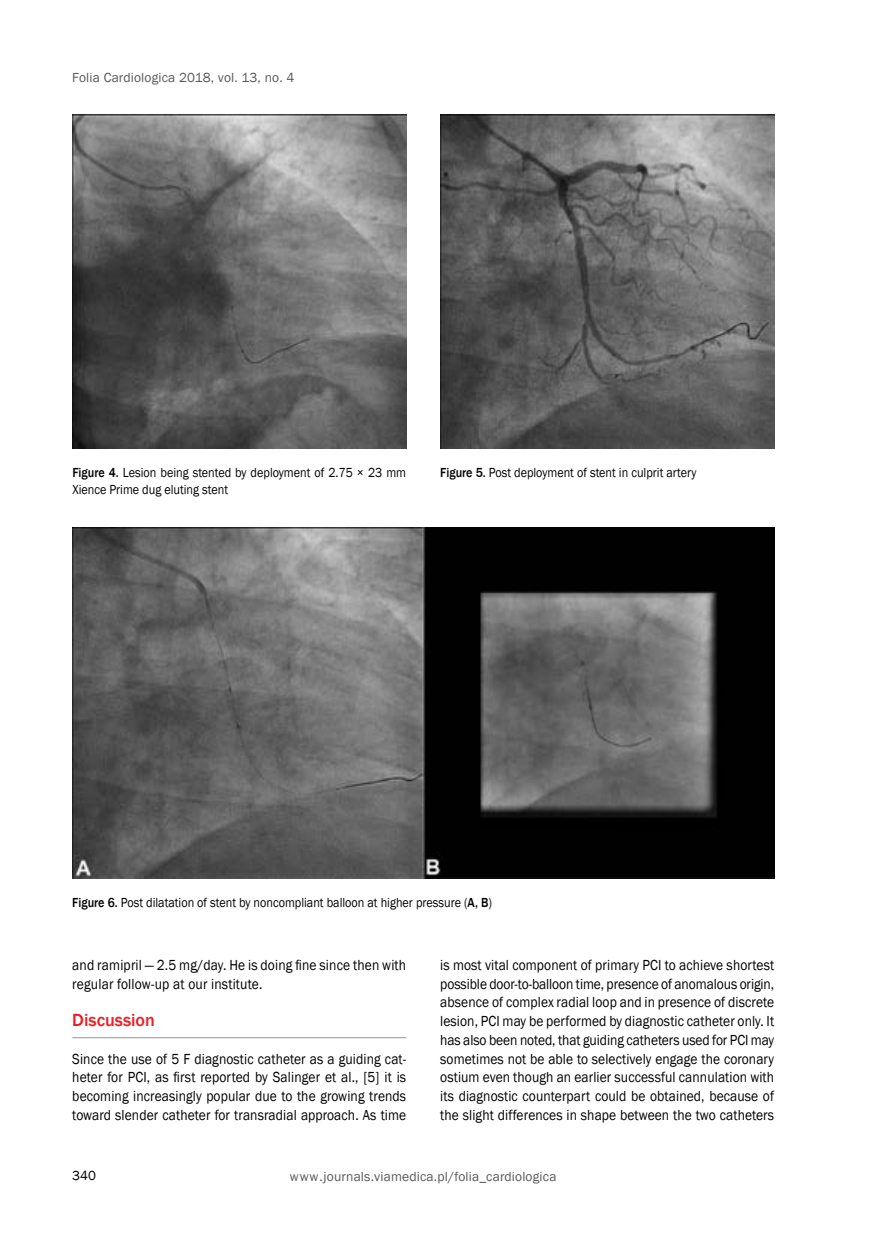
<style>
.page{position:relative;width:872px;height:1234px;background:#fff}
.page>*{position:absolute;margin:0;border:0;box-sizing:border-box;transform-origin:0 0}
.t1{font:500 18px "Franklin Gothic";color:#ed1d24}
.t2{font:15px/18.8px "Franklin Gothic";letter-spacing:.01em;color:#000;text-align:justify;scale:.9 1}
.t3{font:13.5px/17.2px "Franklin Gothic";color:#000;scale:.9 1}
.t4{font:13.5px "Franklin Gothic";letter-spacing:.01em;color:#58595b}
.t5{font:13.5px "Franklin Gothic";color:#000}
.s1{font-weight:500}
</style>
<div class="page">
<hr style="left:72px;top:1037px;width:334px;height:1px;background:#939598">
<img style="left:72px;top:115px;width:334px;height:334px">
<img style="left:440px;top:115px;width:334px;height:334px">
<img style="left:72px;top:527px;width:702px;height:351px">
<p class="t4" style="left:72px;top:69px;width:223px">Folia Cardiologica 2018, vol. 13, no. 4</p>
<p class="t3" style="left:72px;top:464px;width:372px"><span class="s1">Figure 4.</span> Lesion being stented by deployment of 2.75 × 23 mm<br>Xience Prime dug eluting stent</p>
<p class="t3" style="left:440px;top:464px;width:286px"><span class="s1">Figure 5.</span> Post deployment of stent in culprit artery</p>
<p class="t3" style="left:72px;top:893px;width:468px"><span class="s1">Figure 6.</span> Post dilatation of stent by noncompliant balloon at higher pressure (<span class="s1">A, B</span>)</p>
<p class="t2" style="left:72px;top:955px;width:372px">and ramipril — 2.5 mg/day. He is doing fine since then with regular follow-up at our institute.</p>
<p class="t1" style="left:72px;top:1008px;width:84px">Discussion</p>
<p class="t2" style="left:72px;top:1049px;width:372px">Since the use of 5 F diagnostic catheter as a guiding cat&shy;heter for PCI, as first reported by Salinger et al., [5] it is becoming increasingly popular due to the growing trends toward slender catheter for transradial approach. As time</p>
<p class="t2" style="left:440px;top:955px;width:372px">is most vital component of primary PCI to achieve shortest possible door-to-balloon time, presence of anomalous origin, absence of complex radial loop and in presence of discrete lesion, PCI may be performed by diagnostic catheter only. It has also been noted, that guiding catheters used for PCI may sometimes not be able to selectively engage the coronary ostium even though an earlier successful cannulation with its diagnostic counterpart could be obtained, because of the slight differences in shape between the two catheters</p>
<p class="t5" style="left:72px;top:1166px;width:25px">340</p>
<p class="t4" style="left:290px;top:1168px;width:268px">www.journals.viamedica.pl/folia_cardiologica</p>
</div>
